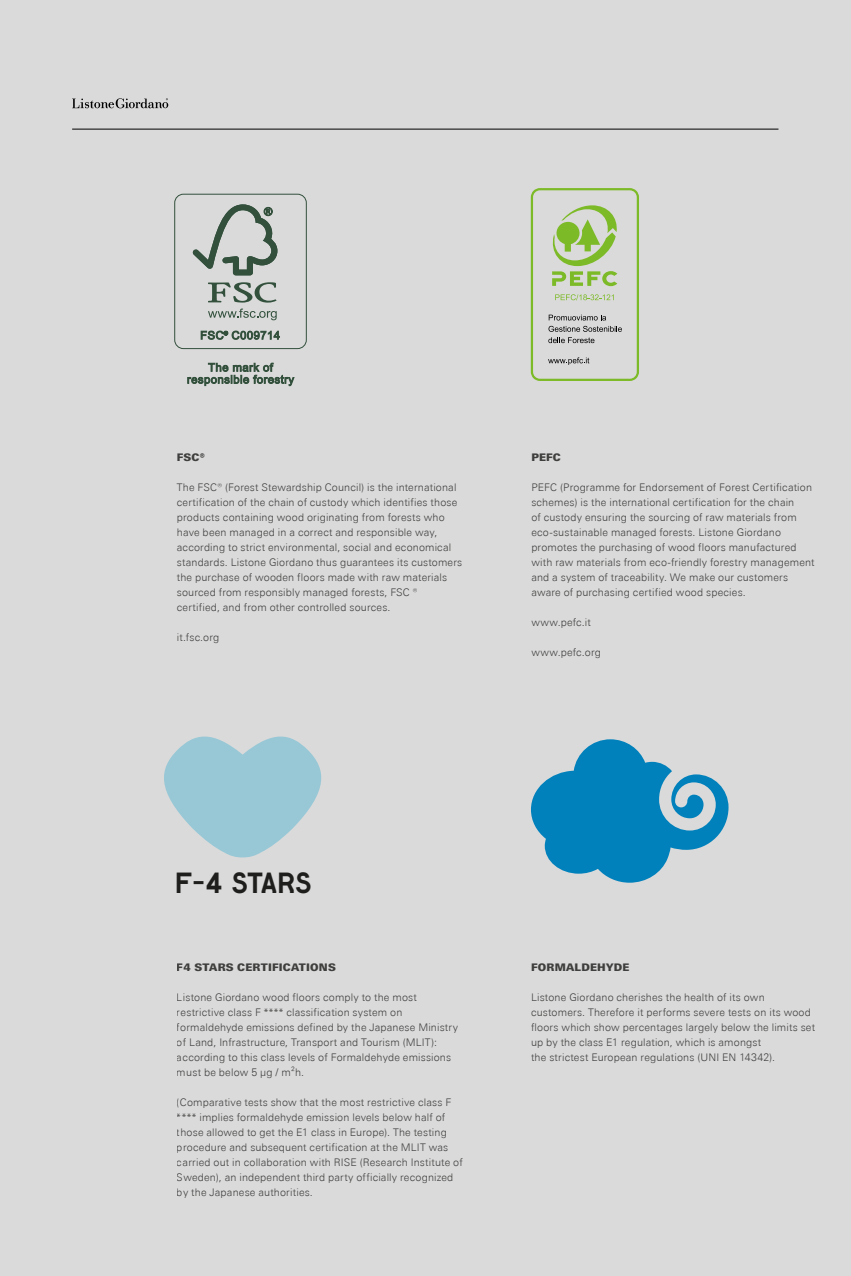
<style>
.page{position:relative;width:851px;height:1276px;background:#fff}
.page>*{position:absolute;margin:0;border:0;box-sizing:border-box;transform-origin:0 0}
.t1{font:27.75px "Lutz Pro Headline";letter-spacing:-.02em;color:#1e1e1c}
.t2{font:300 10.5px/15px "Univers Next Pro";letter-spacing:.015em;color:#4a4a49}
.t3{font:900 10.5px "Univers Next Pro";letter-spacing:.02em;color:#4a4a49}
</style>
<div class="page">
<div style="left:0;top:0;width:850px;height:1276px;background:#dadada"></div>
<hr style="left:72px;top:129px;width:706px;height:1px;background:#000">
<svg style="left:72px;top:98px;width:96px;height:10px"></svg>
<svg style="left:164px;top:736px;width:158px;height:121px"></svg>
<svg style="left:531px;top:739px;width:197px;height:143px"></svg>
<svg style="left:530px;top:188px;width:109px;height:193px"></svg>
<div style="left:174px;top:194px;width:133px;height:155px;border:1px solid #32503c;border-radius:9px"></div>
<svg style="left:208px;top:282px;width:68px;height:38px"></svg>
<svg style="left:192px;top:204px;width:85px;height:71px"></svg>
<svg style="left:201px;top:331px;width:79px;height:9px"></svg>
<svg style="left:187px;top:363px;width:107px;height:23px"></svg>
<p class="t3" style="left:177px;top:450px;width:30px">FSC®</p>
<p class="t2" style="left:177px;top:479px;width:287px">The FSC® (Forest Stewardship Council) is the international certification of the chain of custody which identifies those products containing wood originating from forests who have been managed in a correct and responsible way, according to strict environmental, social and economical standards. Listone Giordano thus guarantees its customers the purchase of wooden floors made with raw materials sourced from responsibly managed forests, FSC ® certified, and from other controlled sources.</p>
<p class="t2" style="left:177px;top:629px;width:44px">it.fsc.org</p>
<p class="t3" style="left:531px;top:450px;width:31px">PEFC</p>
<p class="t2" style="left:531px;top:479px;width:285px">PEFC (Programme for Endorsement of Forest Certification schemes) is the international certification for the chain<br>of custody ensuring the sourcing of raw materials from eco-sustainable managed forests. Listone Giordano promotes the purchasing of wood floors manufactured with raw materials from eco-friendly forestry management and a system of traceability. We make our customers aware of purchasing certified wood species.</p>
<p class="t2" style="left:531px;top:614px;width:61px">www.pefc.it</p>
<p class="t2" style="left:531px;top:644px;width:71px">www.pefc.org</p>
<h1 class="t1" style="left:175px;top:863px;width:139px">F-4 STARS</h1>
<p class="t3" style="left:177px;top:961px;width:160px">F4 STARS CERTIFICATIONS</p>
<p class="t2" style="left:177px;top:990px;width:282px">Listone Giordano wood floors comply to the most restrictive class F **** classification system on formaldehyde emissions defined by the Japanese Ministry of Land, Infrastructure, Transport and Tourism (MLIT): according to this class levels of Formaldehyde emissions must be below 5 μg / m²h.</p>
<p class="t2" style="left:177px;top:1095px;width:287px">(Comparative tests show that the most restrictive class F **** implies formaldehyde emission levels below half of those allowed to get the E1 class in Europe). The testing procedure and subsequent certification at the MLIT was carried out in collaboration with RISE (Research Institute of Sweden), an independent third party officially recognized by the Japanese authorities.</p>
<p class="t3" style="left:531px;top:961px;width:100px">FORMALDEHYDE</p>
<p class="t2" style="left:531px;top:990px;width:285px">Listone Giordano cherishes the health of its own customers. Therefore it performs severe tests on its wood floors which show percentages largely below the limits set up by the class E1 regulation, which is amongst<br>the strictest European regulations (UNI EN 14342).</p>
</div>
